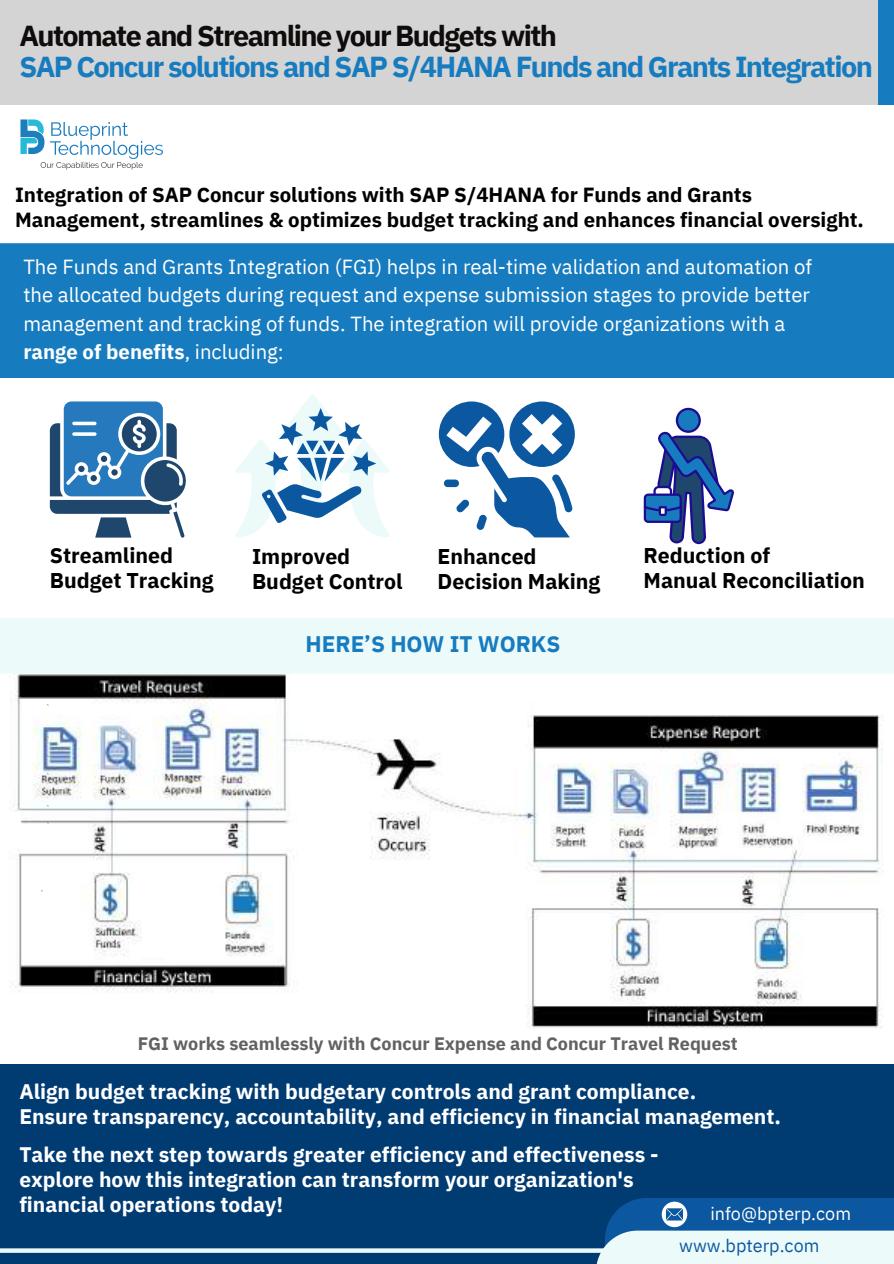
<style>
.page{position:relative;width:894px;height:1264px;background:#fff}
.page>*{position:absolute;margin:0;border:0;box-sizing:border-box;transform-origin:0 0}
.t1{font:700 28.8px "IBM Plex Sans";letter-spacing:-.055em;color:#177cbf}
.t2{font:700 28.8px "IBM Plex Sans";letter-spacing:-.055em;color:#100c0c}
.t3{font:700 22.5px "IBM Plex Sans";color:#177cbf}
.t4{font:700 21.3px/25.2px "IBM Plex Sans";color:#000}
.t5{font:700 21px/24.8px "IBM Plex Sans";color:#fff}
.t6{font:20.4px/28.2px "IBM Plex Sans";color:#fff}
.t7{font:700 20.4px/24.8px "IBM Plex Sans";color:#000}
.t8{font:700 18px "IBM Plex Sans";color:#626164}
.t9{font:18px "IBM Plex Sans";color:#fff}
.t10{font:18px "IBM Plex Sans";color:#0b58a0}
.t11{font:10.65px/18px "IBM Plex Sans";color:#71b631}
.s1{font-weight:700}
</style>
<div class="page">
<div style="left:0;top:0;width:882px;height:105px;background:#d4d4d4"></div>
<div style="left:878px;top:0;width:15px;height:105px;background:#177cbf"></div>
<svg style="left:20px;top:119px;width:143px;height:51px"></svg>
<div style="left:0;top:243px;width:893px;height:135px;background:#177cbf"></div>
<div style="left:0;top:1063px;width:893px;height:200px;background:#003b72"></div>
<div style="left:604px;top:1197px;width:289px;height:66px;background:#0b58a0"></div>
<svg style="left:0;top:1248px;width:595px;height:4px;fill:#ecfafa"></svg>
<div style="left:595px;top:1230px;width:298px;height:33px;background:#ecfafa"></div>
<svg style="left:661px;top:1201px;width:26px;height:26px"></svg>
<img style="left:11px;top:673px;width:872px;height:356px">
<svg style="left:50px;top:401px;width:136px;height:136px"></svg>
<svg style="left:236px;top:394px;width:153px;height:143px"></svg>
<svg style="left:439px;top:401px;width:135px;height:136px"></svg>
<svg style="left:643px;top:408px;width:91px;height:136px"></svg>
<div style="left:0;top:618px;width:893px;height:55px;background:#ecfafa"></div>
<h1 class="t2" style="left:19px;top:16px;width:539px">Automate and Streamline your Budgets with</h1>
<h1 class="t1" style="left:19px;top:48px;width:854px">SAP Concur solutions and SAP S/4HANA Funds and Grants Integration</h1>
<p class="t7" style="left:15px;top:182px;width:850px">Integration of SAP Concur solutions with SAP S/4HANA for Funds and Grants<br>Management, streamlines &amp; optimizes budget tracking and enhances financial oversight.</p>
<p class="t6" style="left:23px;top:252px;width:790px">The Funds and Grants Integration (FGI) helps in real-time validation and automation of the allocated budgets during request and expense submission stages to provide better management and tracking of funds. The integration will provide organizations with a <span class="s1">range of benefits</span>, including:</p>
<p class="t4" style="left:50px;top:542px;width:165px">Streamlined<br>Budget Tracking</p>
<p class="t4" style="left:437px;top:543px;width:164px">Enhanced<br>Decision Making</p>
<p class="t4" style="left:252px;top:543px;width:152px">Improved<br>Budget Control</p>
<p class="t4" style="left:643px;top:542px;width:222px">Reduction of<br>Manual Reconciliation</p>
<p class="t11" style="left:45px;top:698px;width:8px">`</p>
<p class="t11" style="left:45px;top:731px;width:8px">`</p>
<p class="t11" style="left:45px;top:749px;width:8px">` `</p>
<p class="t11" style="left:45px;top:800px;width:8px">`</p>
<p class="t11" style="left:45px;top:816px;width:8px">`</p>
<p class="t11" style="left:39px;top:884px;width:8px">`</p>
<p class="t3" style="left:305px;top:628px;width:256px">HERE’S HOW IT WORKS</p>
<p class="t8" style="left:138px;top:1031px;width:601px">FGI works seamlessly with Concur Expense and Concur Travel Request</p>
<p class="t5" style="left:19px;top:1078px;width:763px">Align budget tracking with budgetary controls and grant compliance.<br>Ensure transparency, accountability, and efficiency in financial management.</p>
<p class="t5" style="left:19px;top:1141px;width:640px">Take the next step towards greater efficiency and effectiveness - explore how this integration can transform your organization's financial operations today!</p>
<p class="t9" style="left:710px;top:1201px;width:142px">info@bpterp.com</p>
<p class="t10" style="left:679px;top:1233px;width:142px">www.bpterp.com</p>
</div>
